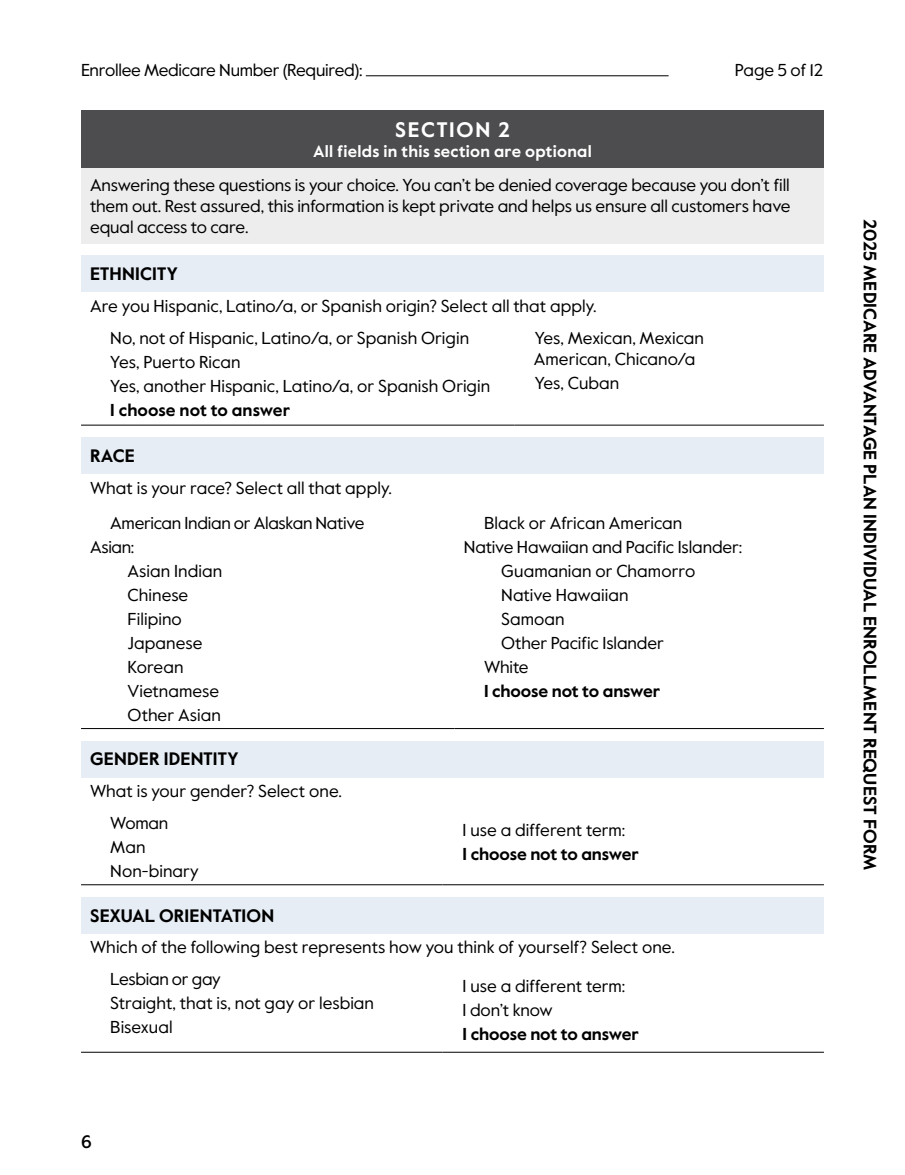
<style>
.page{position:relative;width:905px;height:1175px;background:#fff}
.page>*{position:absolute;margin:0;border:0;box-sizing:border-box;transform-origin:0 0}
.table_section_h1{font:700 21px "Value Sans Pro";letter-spacing:.08em;color:#fff}
.running_title{font:700 18px "Value Sans Pro";color:#000}
.table_h1{font:700 18px "Value Sans Pro";letter-spacing:.01em;color:#000}
.t1{font:500 18px "Value Sans Pro";color:#000}
.table_email_checkboxes{font:17.25px/21px "Value Sans Pro";color:#000}
.table_text{font:17.25px/21px "Value Sans Pro";letter-spacing:-.01em;color:#000;text-align:justify}
.table_para{font:17.25px "Value Sans Pro";letter-spacing:.005em;color:#000}
.table_email_checkboxes-2{font:700 17.25px "Value Sans Pro";letter-spacing:-.005em;color:#000}
.table_email_checkboxes-3{font:17.25px "Value Sans Pro";letter-spacing:-.02em;color:#000}
.table_medicare{font:17.25px "Value Sans Pro";letter-spacing:-.015em;color:#000}
.table_section_h2{font:700 16.5px "Value Sans Pro";letter-spacing:.015em;color:#fff}
</style>
<div class="page">
<div style="left:81px;top:110px;width:743px;height:58px;background:#4d4d4f"></div>
<div style="left:81px;top:168px;width:743px;height:76px;background:#ededee"></div>
<div style="left:81px;top:256px;width:743px;height:36px;background:#e7edf5"></div>
<hr style="left:81px;top:425px;width:433px;height:1px;background:#000">
<hr style="left:514px;top:425px;width:310px;height:1px;background:#000">
<div style="left:81px;top:437px;width:743px;height:37px;background:#e7edf5"></div>
<hr style="left:81px;top:728px;width:373px;height:1px;background:#000">
<hr style="left:454px;top:728px;width:370px;height:1px;background:#000">
<div style="left:81px;top:740px;width:743px;height:37px;background:#e7edf5"></div>
<hr style="left:81px;top:884px;width:361px;height:1px;background:#000">
<hr style="left:442px;top:884px;width:382px;height:1px;background:#000">
<div style="left:81px;top:897px;width:743px;height:36px;background:#e7edf5"></div>
<hr style="left:81px;top:1052px;width:361px;height:1px;background:#000">
<hr style="left:442px;top:1052px;width:382px;height:1px;background:#000">
<hr style="left:366px;top:75px;width:302px;height:1px;background:#000">
<p class="table_medicare" style="left:81px;top:59px;width:283px">Enrollee Medicare Number (Required):</p>
<p class="table_text" style="left:734px;top:60px;width:90px">Page 5 of 12</p>
<p class="table_section_h1" style="left:395px;top:117px;width:116px">SECTION 2</p>
<p class="table_section_h2" style="left:313px;top:141px;width:280px">All fields in this section are optional</p>
<p class="table_text" style="left:90px;top:175px;width:702px">Answering these questions is your choice. You can’t be denied coverage because you don’t fill them out. Rest assured, this information is kept private and helps us ensure all customers have equal access to care.</p>
<p class="table_h1" style="left:90px;top:263px;width:89px">ETHNICITY</p>
<p class="table_para" style="left:90px;top:295px;width:508px">Are you Hispanic, Latino/a, or Spanish origin? Select all that apply.</p>
<p class="table_email_checkboxes" style="left:110px;top:328px;width:360px">No, not of Hispanic, Latino/a, or Spanish Origin</p>
<p class="table_email_checkboxes" style="left:110px;top:352px;width:132px">Yes, Puerto Rican</p>
<p class="table_email_checkboxes" style="left:110px;top:376px;width:381px">Yes, another Hispanic, Latino/a, or Spanish Origin</p>
<p class="table_email_checkboxes-2" style="left:110px;top:400px;width:181px">I choose not to answer</p>
<p class="table_email_checkboxes" style="left:534px;top:328px;width:171px">Yes, Mexican, Mexican<br>American, Chicano/a</p>
<p class="table_email_checkboxes" style="left:534px;top:373px;width:86px">Yes, Cuban</p>
<p class="table_h1" style="left:90px;top:445px;width:46px">RACE</p>
<p class="table_para" style="left:90px;top:477px;width:303px">What is your race? Select all that apply.</p>
<p class="table_email_checkboxes-3" style="left:110px;top:512px;width:255px">American Indian or Alaskan Native</p>
<p class="table_email_checkboxes" style="left:90px;top:537px;width:46px">Asian:</p>
<p class="table_email_checkboxes" style="left:128px;top:561px;width:96px">Asian Indian</p>
<p class="table_email_checkboxes" style="left:128px;top:585px;width:62px">Chinese</p>
<p class="table_email_checkboxes" style="left:128px;top:609px;width:56px">Filipino</p>
<p class="table_email_checkboxes" style="left:128px;top:633px;width:76px">Japanese</p>
<p class="table_email_checkboxes" style="left:128px;top:657px;width:57px">Korean</p>
<p class="table_email_checkboxes" style="left:128px;top:681px;width:93px">Vietnamese</p>
<p class="table_email_checkboxes" style="left:128px;top:705px;width:95px">Other Asian</p>
<p class="table_h1" style="left:90px;top:748px;width:150px">GENDER IDENTITY</p>
<p class="table_para" style="left:90px;top:780px;width:253px">What is your gender? Select one.</p>
<p class="table_email_checkboxes" style="left:110px;top:813px;width:59px">Woman</p>
<p class="table_email_checkboxes" style="left:110px;top:837px;width:37px">Man</p>
<p class="table_email_checkboxes" style="left:110px;top:861px;width:90px">Non-binary</p>
<p class="table_email_checkboxes" style="left:484px;top:513px;width:200px">Black or African American</p>
<p class="table_email_checkboxes" style="left:464px;top:537px;width:280px">Native Hawaiian and Pacific Islander:</p>
<p class="table_email_checkboxes" style="left:501px;top:561px;width:195px">Guamanian or Chamorro</p>
<p class="table_email_checkboxes" style="left:501px;top:585px;width:129px">Native Hawaiian</p>
<p class="table_email_checkboxes" style="left:501px;top:609px;width:65px">Samoan</p>
<p class="table_email_checkboxes" style="left:501px;top:633px;width:164px">Other Pacific Islander</p>
<p class="table_email_checkboxes" style="left:484px;top:657px;width:46px">White</p>
<p class="table_email_checkboxes-2" style="left:484px;top:680px;width:178px">I choose not to answer</p>
<p class="table_email_checkboxes" style="left:462px;top:819px;width:164px">I use a different term:</p>
<p class="table_email_checkboxes-2" style="left:462px;top:843px;width:178px">I choose not to answer</p>
<p class="table_h1" style="left:90px;top:904px;width:186px">SEXUAL ORIENTATION</p>
<p class="table_para" style="left:90px;top:936px;width:586px">Which of the following best represents how you think of yourself? Select one.</p>
<p class="table_email_checkboxes-3" style="left:110px;top:969px;width:112px">Lesbian or gay</p>
<p class="table_email_checkboxes" style="left:110px;top:993px;width:265px">Straight, that is, not gay or lesbian</p>
<p class="table_email_checkboxes" style="left:110px;top:1017px;width:64px">Bisexual</p>
<p class="table_email_checkboxes" style="left:462px;top:976px;width:164px">I use a different term:</p>
<p class="table_email_checkboxes" style="left:462px;top:1000px;width:91px">I don’t know</p>
<p class="table_email_checkboxes-2" style="left:462px;top:1023px;width:178px">I choose not to answer</p>
<p class="t1" style="left:81px;top:1130px;width:12px">6</p>
<p class="running_title" style="left:881px;top:219px;width:653px;rotate:90deg">2025 MEDICARE ADVANTAGE PLAN INDIVIDUAL ENROLLMENT REQUEST FORM</p>
</div>
